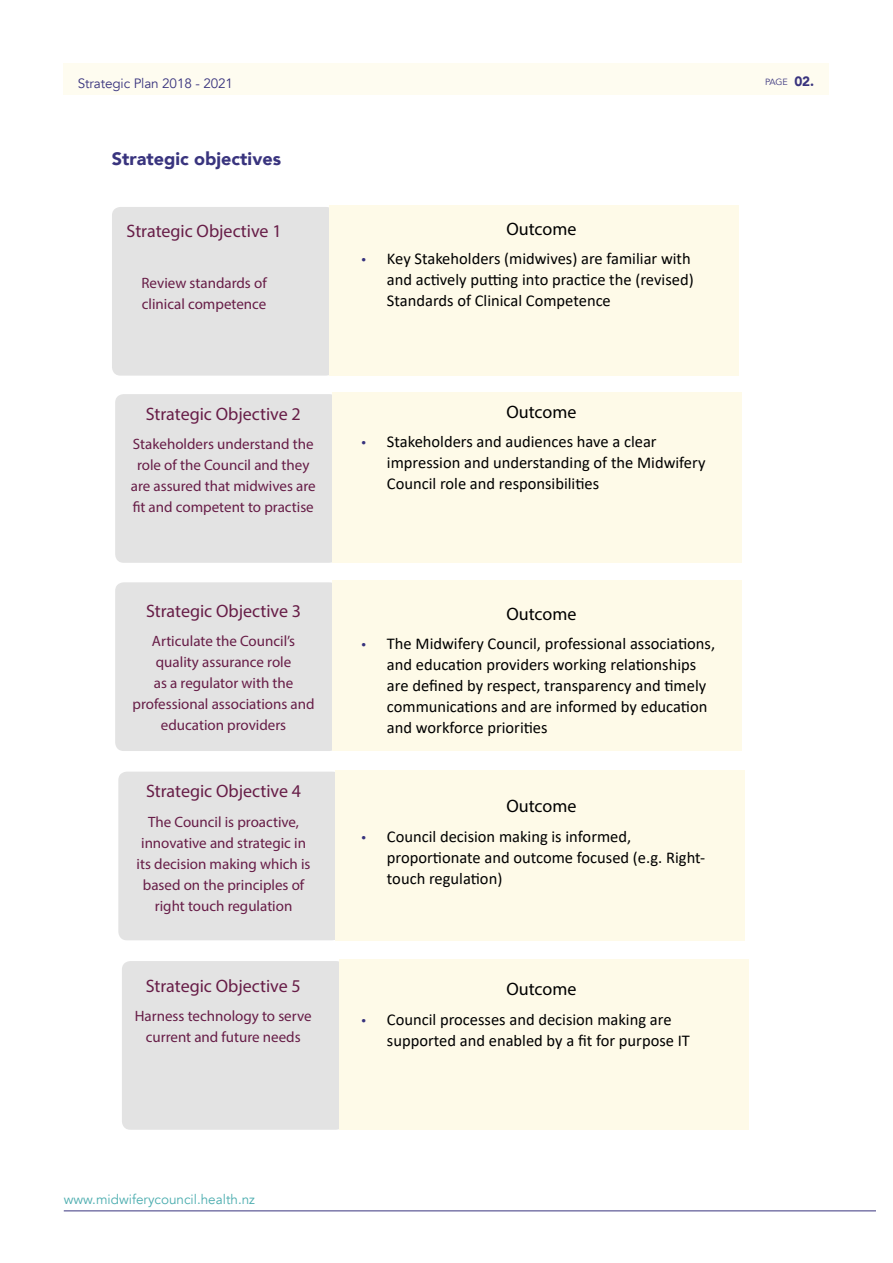
<style>
.page{position:relative;width:893px;height:1263px;background:#fff}
.page>*{position:absolute;margin:0;border:0;box-sizing:border-box;transform-origin:0 0}
.t1{font:18px "Myriad Pro";color:#671d47}
.t2{font:18px "Myriad Pro";color:#000}
.t3{font:900 18px "Avenir";color:#39347e}
.t4{font:16.5px/21px "Calibri";color:#000}
.t5{font:15px/21px "Myriad Pro";color:#671d47;text-align:center}
.t6{font:13.5px "Avenir";color:#4cadaf}
.t7{font:13.5px "Avenir";letter-spacing:-.01em;color:#39347e}
.t8{font:9px "Avenir";color:#39347e}
.s1{font-weight:900;font-size:13.5px}
.s2{font-family:"Myriad Pro";color:#37327d}
</style>
<div class="page">
<div style="left:118px;top:772px;width:223px;height:168px;background:#e3e3e3;border-radius:9px"></div>
<div style="left:335px;top:770px;width:410px;height:170px;background:#fefae8"></div>
<div style="left:115px;top:582px;width:223px;height:169px;background:#e3e3e3;border-radius:9px"></div>
<div style="left:332px;top:581px;width:410px;height:170px;background:#fefae8"></div>
<div style="left:115px;top:394px;width:223px;height:169px;background:#e3e3e3;border-radius:9px"></div>
<div style="left:332px;top:393px;width:410px;height:170px;background:#fefae8"></div>
<div style="left:64px;top:64px;width:765px;height:31px;background:#fefcf0"></div>
<hr style="left:64px;top:1210px;width:812px;height:1px;background:#39347e">
<div style="left:112px;top:207px;width:222px;height:169px;background:#e3e3e3;border-radius:9px"></div>
<div style="left:329px;top:206px;width:409px;height:170px;background:#fefae8"></div>
<div style="left:122px;top:961px;width:222px;height:169px;background:#e3e3e3;border-radius:9px"></div>
<div style="left:339px;top:960px;width:409px;height:170px;background:#fefae8"></div>
<p class="t7" style="left:78px;top:75px;width:157px">Strategic Plan 2018 - 2021</p>
<p class="t8" style="left:765px;top:76px;width:50px">PAGE <span class="s1">02.</span></p>
<p class="t3" style="left:112px;top:144px;width:171px">Strategic objectives</p>
<p class="t1" style="left:127px;top:220px;width:157px">Strategic Objective 1</p>
<p class="t5" style="left:141px;top:273px;width:127px;text-align:left">Review standards of clinical competence</p>
<p class="t1" style="left:146px;top:402px;width:157px">Strategic Objective 2</p>
<p class="t5" style="left:131px;top:433px;width:186px">Stakeholders understand the role of the Council and they are assured that midwives are fit and competent to practise</p>
<p class="t1" style="left:146px;top:599px;width:157px">Strategic Objective 3</p>
<p class="t5" style="left:133px;top:630px;width:184px">Articulate the Council’s quality assurance role<br>as a regulator with the professional associations and education providers</p>
<p class="t1" style="left:146px;top:780px;width:157px">Strategic Objective 4</p>
<p class="t5" style="left:137px;top:811px;width:175px">The Council is proactive, innovative and strategic in its decision making which is based on the principles of right touch regulation</p>
<p class="t1" style="left:146px;top:974px;width:157px">Strategic Objective 5</p>
<p class="t5" style="left:135px;top:1005px;width:178px">Harness technology to serve current and future needs</p>
<p class="t2" style="left:506px;top:217px;width:72px">Outcome</p>
<p class="t4" style="left:387px;top:248px;width:308px;text-indent:-26px"><span class="s2">•</span> Key Stakeholders (midwives) are familiar with and actively putting into practice the (revised)<br>Standards of Clinical Competence</p>
<p class="t2" style="left:506px;top:400px;width:72px">Outcome</p>
<p class="t4" style="left:387px;top:431px;width:320px;text-indent:-26px"><span class="s2">•</span> Stakeholders and audiences have a clear impression and understanding of the Midwifery<br>Council role and responsibilities</p>
<p class="t2" style="left:506px;top:603px;width:72px">Outcome</p>
<p class="t4" style="left:387px;top:633px;width:330px;text-indent:-26px"><span class="s2">•</span> The Midwifery Council, professional associations, and education providers working relationships are defined by respect, transparency and timely communications and are informed by education and workforce priorities</p>
<p class="t2" style="left:506px;top:795px;width:72px">Outcome</p>
<p class="t4" style="left:387px;top:825px;width:320px;text-indent:-26px"><span class="s2">•</span> Council decision making is informed, proportionate and outcome focused (e.g. Right&shy;touch regulation)</p>
<p class="t2" style="left:506px;top:978px;width:72px">Outcome</p>
<p class="t4" style="left:387px;top:1008px;width:305px;text-indent:-26px"><span class="s2">•</span> Council processes and decision making are supported and enabled by a fit for purpose IT</p>
<p class="t6" style="left:64px;top:1191px;width:193px">www.midwiferycouncil.health.nz</p>
</div>
